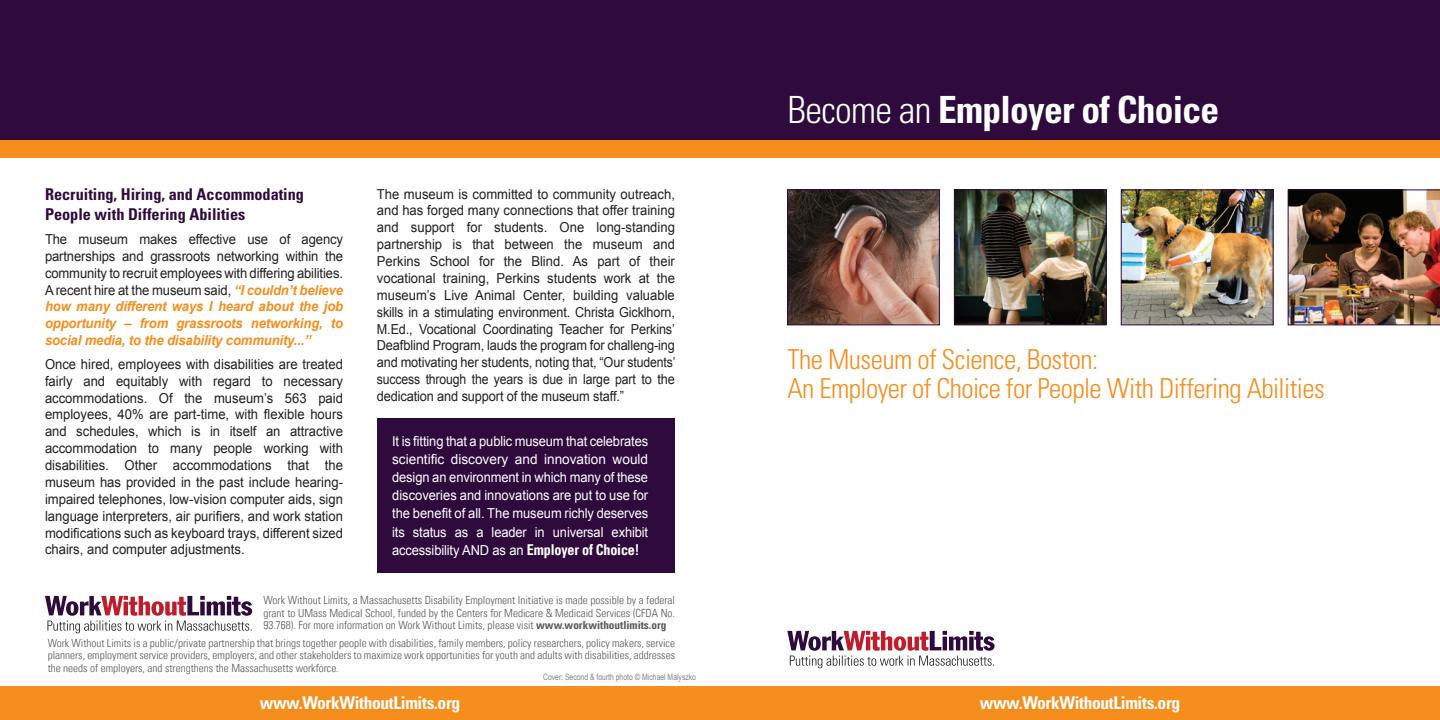
<style>
.page{position:relative;width:1440px;height:720px;background:#fff}
.page>*{position:absolute;margin:0;border:0;box-sizing:border-box;transform-origin:0 0}
.t1{font:700 condensed 37.5px "Univers LT Std";letter-spacing:-.02em;color:#fff}
.t2{font:300 condensed 27.5px "Univers LT Std";letter-spacing:-.02em;color:#f68e1e}
.t3{font:700 condensed 17.5px "Univers LT Std";letter-spacing:-.02em;color:#fff}
.t4{font:700 condensed 16.25px/20px "Univers LT Std";color:#2e0a3d}
.t5{font:13.75px/16.9px "Arial";letter-spacing:-.01em;color:#231f20;text-align:justify;scale:.95 1}
.t6{font:13.75px/18.1px "Arial";letter-spacing:-.01em;color:#fff;text-align:justify;scale:.94 1}
.t7{font:300 condensed 11.25px/12.5px "Univers LT";color:#57585a;text-align:justify}
.t8{font:8.75px "Arial Narrow";color:#808285;scale:.95 1}
.s1{font-weight:700;font-style:italic;color:#f68e1e}
.s2{font-family:"Univers LT";font-weight:700;font-stretch:condensed;font-size:15px}
.s3{font-weight:300}
.s4{font-weight:700}
</style>
<div class="page">
<div style="left:0;top:0;width:1440px;height:141px;background:#2e0a3d"></div>
<svg style="left:45px;top:596px;width:207px;height:37px"></svg>
<div style="left:720px;top:686px;width:720px;height:34px;background:#f68e1e"></div>
<div style="left:0;top:686px;width:720px;height:34px;background:#f68e1e"></div>
<img style="left:956px;top:192px;width:148px;height:131px">
<div style="left:954px;top:190px;width:152px;height:135px;border:1px solid #2e0a3d"></div>
<img style="left:1123px;top:192px;width:148px;height:131px">
<div style="left:1121px;top:190px;width:152px;height:135px;border:1px solid #2e0a3d"></div>
<img style="left:1288px;top:190px;width:152px;height:135px">
<img style="left:789px;top:192px;width:149px;height:131px">
<div style="left:787px;top:190px;width:153px;height:135px;border:1px solid #2e0a3d"></div>
<div style="left:0;top:140px;width:1440px;height:18px;background:#f68e1e"></div>
<svg style="left:787px;top:631px;width:208px;height:37px"></svg>
<div style="left:377px;top:419px;width:298px;height:154px;background:#2e0a3d"></div>
<p class="t4" style="left:45px;top:184px;width:261px">Recruiting, Hiring, and Accommodating<br>People with Differing Abilities</p>
<p class="t5" style="left:45px;top:231px;width:315px">The museum makes effective use of agency partnerships and grassroots networking within the community to recruit employees with differing abilities.<br>A recent hire at the museum said, <span class="s1">“I couldn’t believe how many different ways I heard about the job opportunity – from grassroots networking, to social media, to the disability community...”</span></p>
<p class="t5" style="left:45px;top:356px;width:315px">Once hired, employees with disabilities are treated fairly and equitably with regard to necessary accommodations. Of the museum’s 563 paid employees, 40% are part-time, with flexible hours and schedules, which is in itself an attractive accommodation to many people working with disabilities. Other accommodations that the museum has provided in the past include hearing&shy;impaired telephones, low-vision computer aids, sign language interpreters, air purifiers, and work station modifications such as keyboard trays, different sized chairs, and computer adjustments.</p>
<p class="t5" style="left:377px;top:185px;width:316px">The museum is committed to community outreach, and has forged many connections that offer training and support for students. One long-standing partnership is that between the museum and Perkins School for the Blind. As part of their vocational training, Perkins students work at the museum’s Live Animal Center, building valuable skills in a stimulating environment. Christa Gicklhorn, M.Ed., Vocational Coordinating Teacher for Perkins’ Deafblind Program, lauds the program for challeng-ing and motivating her students, noting that, “Our students’ success through the years is due in large part to the dedication and support of the museum staff.”</p>
<p class="t6" style="left:392px;top:432px;width:274px">It is fitting that a public museum that celebrates scientific discovery and innovation would design an environment in which many of these discoveries and innovations are put to use for the benefit of all. The museum richly deserves its status as a leader in universal exhibit accessibility AND as an <span class="s2">Employer of Choice!</span></p>
<p class="t1" style="left:788px;top:87px;width:433px"><span class="s3">Become an</span> Employer of Choice</p>
<p class="t2" style="left:788px;top:343px;width:312px">The Museum of Science, Boston:</p>
<p class="t2" style="left:788px;top:372px;width:539px">An Employer of Choice for People With Differing Abilities</p>
<p class="t7" style="left:263px;top:594px;width:413px">Work Without Limits, a Massachusetts Disability Employment Initiative is made possible by a federal grant to UMass Medical School, funded by the Centers for Medicare &amp; Medicaid Services (CFDA No.<br>93.768). For more information on Work Without Limits, please visit <span class="s4">www.workwithoutlimits.org</span></p>
<p class="t7" style="left:48px;top:636px;width:629px">Work Without Limits is a public/private partnership that brings together people with disabilities, family members, policy researchers, policy makers, service planners, employment service providers, employers, and other stakeholders to maximize work opportunities for youth and adults with disabilities, addresses the needs of employers, and strengthens the Massachusetts workforce.</p>
<p class="t3" style="left:260px;top:692px;width:202px">www.WorkWithoutLimits.org</p>
<p class="t3" style="left:980px;top:692px;width:202px">www.WorkWithoutLimits.org</p>
<p class="t8" style="left:543px;top:672px;width:162px">Cover: Second &amp; fourth photo © Michael Malyszko</p>
</div>
